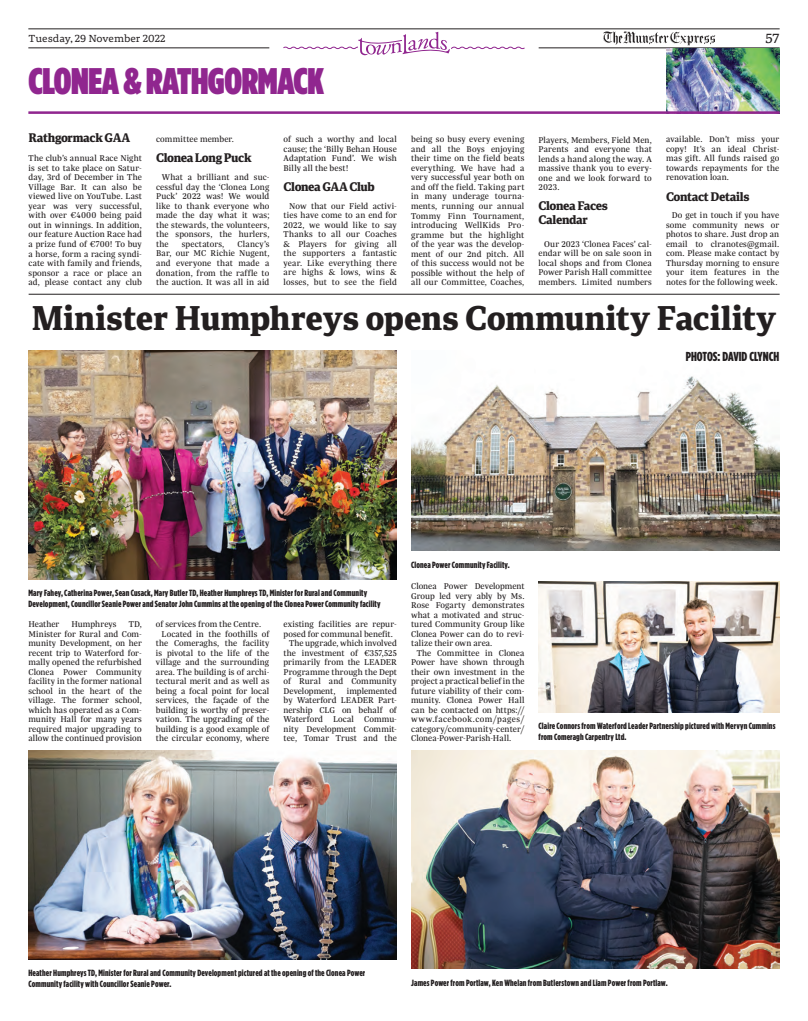
<style>
.page{position:relative;width:808px;height:1021px;background:#fff}
.page>*{position:absolute;margin:0;border:0;box-sizing:border-box;transform-origin:0 0}
.t1{font:900 37px "Gotham Condensed";letter-spacing:-.01em;color:#90268f}
.BODY_PARA{font:33px "Portada Eb";letter-spacing:-.005em;color:#231f20}
.E__Caption{font:900 13px "Gotham Condensed";color:#231f20}
.INSET_HEAD{font:12px/14.4px "Portada Eb";letter-spacing:-.03em;color:#231f20}
.BODY_PARA-2{font:9px/9.5px "Trola";letter-spacing:.01em;color:#231f20;text-align:justify}
.E__Caption-2{font:900 9px/10.8px "Gotham Condensed";letter-spacing:.015em;color:#231f20}
</style>
<div class="page">
<hr style="left:28px;top:48px;width:241px;height:1px;background:#231f20">
<svg style="left:603px;top:31px;width:112px;height:15px"></svg>
<hr style="left:28px;top:28px;width:752px;height:1px;background:#231f20">
<hr style="left:539px;top:48px;width:241px;height:1px;background:#231f20">
<svg style="left:283px;top:32px;width:242px;height:23px"></svg>
<img style="left:666px;top:48px;width:114px;height:63px">
<img style="left:28px;top:350px;width:369px;height:229px">
<img style="left:28px;top:750px;width:369px;height:209px">
<img style="left:411px;top:376px;width:368px;height:174px">
<img style="left:411px;top:750px;width:369px;height:218px">
<img style="left:539px;top:581px;width:241px;height:131px">
<hr style="left:29px;top:294px;width:751px;height:1px;background:#231f20">
<hr style="left:28px;top:111px;width:752px;height:3px;background:#90268f">
<p class="t1" style="left:28px;top:59px;width:297px">CLONEA &amp; RATHGORMACK</p>
<p class="INSET_HEAD" style="left:29px;top:131px;width:103px">Rathgormack GAA</p>
<p class="BODY_PARA-2" style="left:29px;top:153px;width:115px">The club’s annual Race Night is set to take place on Satur&shy;day, 3rd of December in The Village Bar. It can also be viewed live on YouTube. Last year was very successful, with over €4000 being paid out in winnings. In addition, our feature Auction Race had a prize fund of €700! To buy a horse, form a racing syndi&shy;cate with family and friends, sponsor a race or place an ad, please contact any club</p>
<p class="BODY_PARA-2" style="left:284px;top:134px;width:115px">of such a worthy and local cause; the ‘Billy Behan House Adaptation Fund’. We wish Billy all the best!</p>
<p class="INSET_HEAD" style="left:284px;top:179px;width:93px">Clonea GAA Club</p>
<p class="BODY_PARA-2" style="left:284px;top:201px;width:115px;text-indent:6px">Now that our Field activi&shy;ties have come to an end for 2022, we would like to say Thanks to all our Coaches &amp; Players for giving all the supporters a fantastic year. Like everything there are highs &amp; lows, wins &amp; losses, but to see the field</p>
<p class="BODY_PARA-2" style="left:156px;top:134px;width:79px">committee member.</p>
<p class="INSET_HEAD" style="left:156px;top:151px;width:97px">Clonea Long Puck</p>
<p class="BODY_PARA-2" style="left:156px;top:172px;width:115px;text-indent:6px">What a brilliant and suc&shy;cessful day the ‘Clonea Long Puck’ 2022 was! We would like to thank everyone who made the day what it was; the stewards, the volunteers, the sponsors, the hurlers, the</p>
<p class="BODY_PARA-2" style="left:156px;top:239px;width:115px;text-indent:81px">Clancy’s Bar, our MC Richie Nugent, and everyone that made a donation, from the raffle to the auction. It was all in aid</p>
<p class="BODY_PARA-2" style="left:182px;top:239px;width:44px">spectators,</p>
<p class="BODY_PARA-2" style="left:411px;top:134px;width:115px">being so busy every evening and all the Boys enjoying their time on the field beats everything. We have had a very successful year both on and off the field. Taking part in many underage tourna&shy;ments, running our annual Tommy Finn Tournament, introducing WellKids Pro&shy;gramme but the highlight of the year was the develop&shy;ment of our 2nd pitch. All of this success would not be possible without the help of all our Committee, Coaches,</p>
<p class="BODY_PARA-2" style="left:538px;top:134px;width:115px">Players, Members, Field Men, Parents and everyone that lends a hand along the way. A massive thank you to every&shy;one and we look forward to 2023.</p>
<p class="INSET_HEAD" style="left:538px;top:198px;width:71px">Clonea Faces<br>Calendar</p>
<p class="BODY_PARA-2" style="left:538px;top:239px;width:115px;text-indent:6px">Our 2023 ‘Clonea Faces’ cal&shy;endar will be on sale soon in local shops and from Clonea Power Parish Hall committee members. Limited numbers</p>
<p class="BODY_PARA-2" style="left:666px;top:134px;width:115px">available. Don’t miss your copy! It’s an ideal Christ&shy;mas gift. All funds raised go towards repayments for the renovation loan.</p>
<p class="INSET_HEAD" style="left:666px;top:189px;width:85px">Contact Details</p>
<p class="BODY_PARA-2" style="left:666px;top:210px;width:115px;text-indent:6px">Do get in touch if you have some community news or photos to share. Just drop an email to clranotes@gmail. com. Please make contact by Thursday morning to ensure your item features in the notes for the following week.</p>
<p class="BODY_PARA" style="left:31px;top:294px;width:746px">Minister Humphreys opens Community Facility</p>
<p class="E__Caption" style="left:686px;top:348px;width:95px">PHOTOS: DAVID CLYNCH</p>
<p class="E__Caption-2" style="left:28px;top:587px;width:354px">Mary Fahey, Catherina Power, Sean Cusack, Mary Butler TD, Heather Humphreys TD, Minister for Rural and Community<br>Development, Councillor Seanie Power and Senator John Cummins at the opening of the Clonea Power Community facility</p>
<p class="BODY_PARA-2" style="left:28px;top:619px;width:32px">Heather</p>
<p class="BODY_PARA-2" style="left:71px;top:619px;width:47px">Humphreys</p>
<p class="BODY_PARA-2" style="left:28px;top:619px;width:115px;text-indent:100px">TD, Minister for Rural and Com&shy;munity Development, on her recent trip to Waterford for&shy;mally opened the refurbished Clonea Power Community facility in the former national school in the heart of the village. The former school, which has operated as a Com&shy;munity Hall for many years required major upgrading to allow the continued provision</p>
<p class="BODY_PARA-2" style="left:156px;top:619px;width:107px">of services from the Centre.</p>
<p class="BODY_PARA-2" style="left:156px;top:628px;width:115px;text-indent:6px">Located in the foothills of the Comeraghs, the facility is pivotal to the life of the village and the surrounding area. The building is of archi&shy;tectural merit and as well as being a focal point for local services, the façade of the building is worthy of preser&shy;vation. The upgrading of the building is a good example of the circular economy, where</p>
<p class="BODY_PARA-2" style="left:283px;top:619px;width:115px">existing facilities are repur&shy;posed for communal benefit.</p>
<p class="BODY_PARA-2" style="left:283px;top:638px;width:115px;text-indent:6px">The upgrade, which involved the investment of €357,525 primarily from the LEADER Programme through the Dept of Rural and Community Development, implemented by Waterford LEADER Part&shy;nership CLG on behalf of Waterford Local Commu&shy;nity Development Commit&shy;tee, Tomar Trust and the</p>
<p class="E__Caption-2" style="left:411px;top:559px;width:100px">Clonea Power Community Facility.</p>
<p class="BODY_PARA-2" style="left:411px;top:581px;width:115px">Clonea Power Development Group led very ably by Ms.<br>Rose Fogarty demonstrates what a motivated and struc&shy;tured Community Group like Clonea Power can do to revi&shy;talize their own area.</p>
<p class="BODY_PARA-2" style="left:411px;top:648px;width:115px;text-indent:6px">The Committee in Clonea Power have shown through their own investment in the project a practical belief in the future viability of their com&shy;munity. Clonea Power Hall can be contacted on https:// www.facebook.com/pages/ category/community-center/ Clonea-Power-Parish-Hall.</p>
<p class="E__Caption-2" style="left:539px;top:720px;width:238px">Claire Connors from Waterford Leader Partnership pictured with Mervyn Cummins from Comeragh Carpentry Ltd.</p>
<p class="E__Caption-2" style="left:28px;top:967px;width:338px">Heather Humphreys TD, Minister for Rural and Community Development pictured at the opening of the Clonea Power<br>Community facility with Councillor Seanie Power.</p>
<p class="E__Caption-2" style="left:411px;top:976px;width:258px">James Power from Portlaw, Ken Whelan from Butlerstown and Liam Power from Portlaw.</p>
</div>
